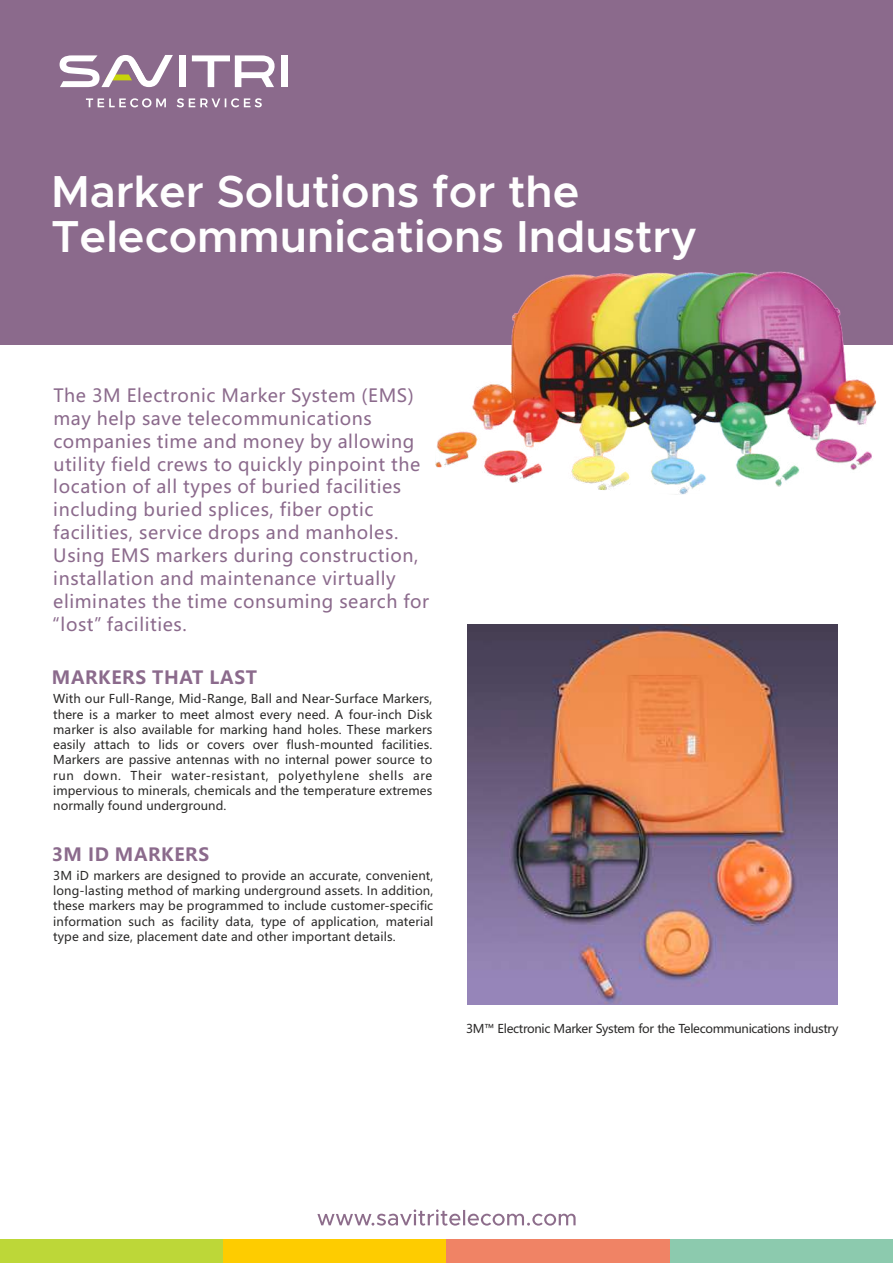
<style>
.page{position:relative;width:893px;height:1263px;background:#fff}
.page>*{position:absolute;margin:0;border:0;box-sizing:border-box;transform-origin:0 0}
.t1{font:600 45px/45px "Metropolis";color:#fefefe}
.t2{font:18px/22.8px "Microsoft Ya Hei UI";letter-spacing:.035em;color:#8b6a8c}
.t3{font:700 18px "Microsoft Ya Hei UI";letter-spacing:.035em;color:#8b6a8c}
.t4{font:12px/15.3px "Microsoft Ya Hei UI";letter-spacing:.01em;color:#2b2a29;text-align:justify}
.t5{font:12px "Microsoft Ya Hei UI";letter-spacing:-.025em;color:#2b2a29}
</style>
<div class="page">
<div style="left:670px;top:1239px;width:223px;height:24px;background:#8ccaae"></div>
<div style="left:223px;top:1239px;width:223px;height:24px;background:#fecc00"></div>
<div style="left:446px;top:1239px;width:224px;height:24px;background:#f08365"></div>
<div style="left:0;top:1239px;width:223px;height:24px;background:#bdd738"></div>
<svg style="left:317px;top:1209px;width:259px;height:16px"></svg>
<div style="left:0;top:0;width:893px;height:344px;background:#8b6a8c"></div>
<svg style="left:60px;top:55px;width:113px;height:32px"></svg>
<div style="left:179px;top:55px;width:6px;height:32px;background:#fff"></div>
<svg style="left:192px;top:55px;width:83px;height:32px"></svg>
<div style="left:281px;top:55px;width:7px;height:32px;background:#fff"></div>
<svg style="left:86px;top:98px;width:176px;height:9px"></svg>
<img style="left:435px;top:271px;width:441px;height:224px">
<img style="left:467px;top:624px;width:370px;height:380px">
<h1 class="t1" style="left:51px;top:171px;width:648px">Marker Solutions for the<br>Telecommunications Industry</h1>
<p class="t2" style="left:53px;top:386px;width:377px">The 3M Electronic Marker System (EMS) may help save telecommunications companies time and money by allowing utility field crews to quickly pinpoint the location of all types of buried facilities including buried splices, fiber optic facilities, service drops and manholes.<br>Using EMS markers during construction, installation and maintenance virtually eliminates the time consuming search for “lost” facilities.</p>
<h2 class="t3" style="left:52px;top:669px;width:207px">MARKERS THAT LAST</h2>
<p class="t4" style="left:53px;top:692px;width:381px">With our Full-Range, Mid-Range, Ball and Near-Surface Markers, there is a marker to meet almost every need. A four-inch Disk marker is also available for marking hand holes. These markers easily attach to lids or covers over flush-mounted facilities.<br>Markers are passive antennas with no internal power source to run down. Their water-resistant, polyethylene shells are impervious to minerals, chemicals and the temperature extremes normally found underground.</p>
<h2 class="t3" style="left:52px;top:846px;width:159px">3M ID MARKERS</h2>
<p class="t4" style="left:53px;top:869px;width:382px">3M iD markers are designed to provide an accurate, convenient, long-lasting method of marking underground assets. In addition, these markers may be programmed to include customer-specific information such as facility data, type of application, material type and size, placement date and other important details.</p>
<p class="t5" style="left:466px;top:1023px;width:374px">3M™ Electronic Marker System for the Telecommunications industry</p>
</div>
